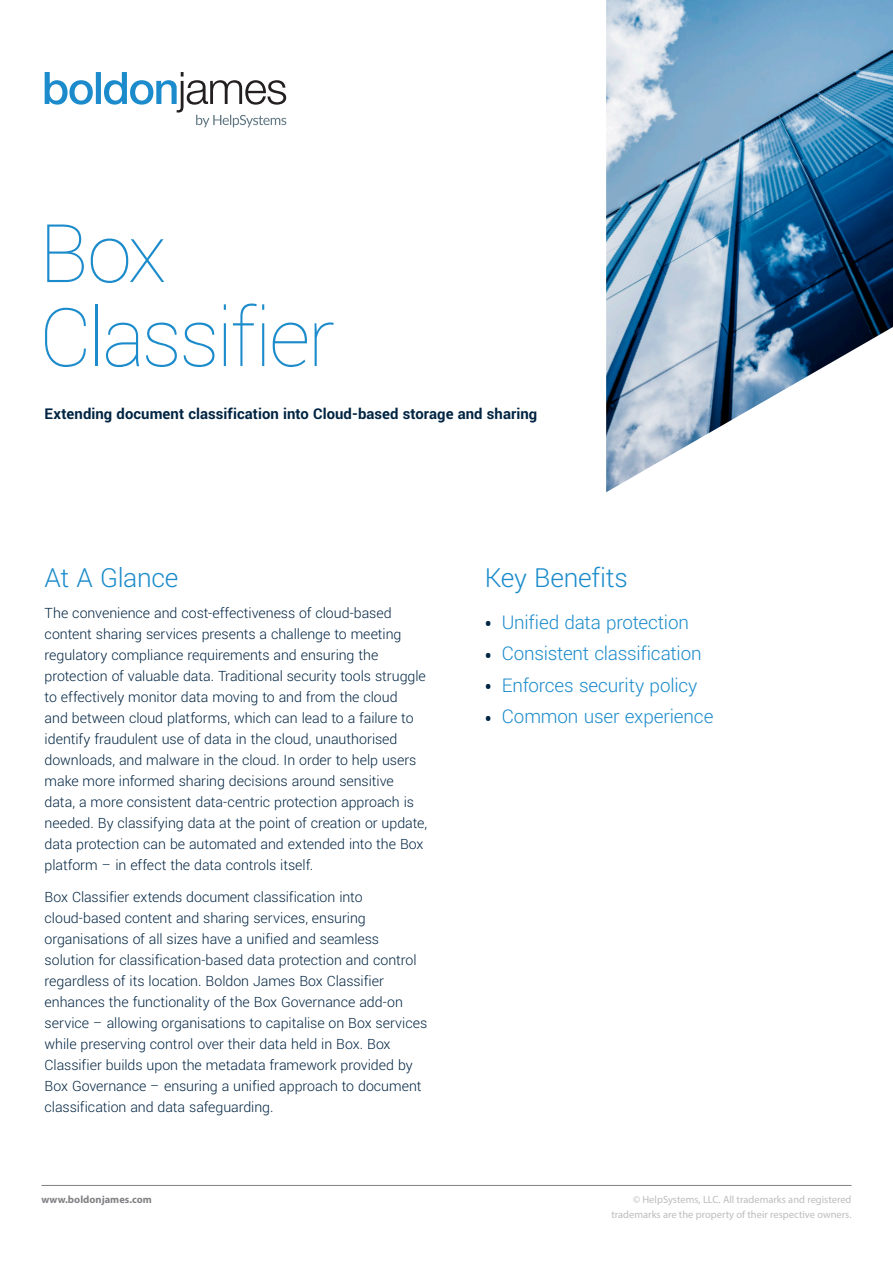
<style>
.page{position:relative;width:893px;height:1263px;background:#fff}
.page>*{position:absolute;margin:0;border:0;box-sizing:border-box;transform-origin:0 0}
.Document_Title{font:100 90px/84px "Yantramanav";letter-spacing:-.03em;color:#1b8bcb}
.Pull_Quote_Out_Text{font:300 29.25px "Yantramanav";letter-spacing:-.01em;color:#1b8bcb}
.Section_Heading{font:300 29.25px "Yantramanav";letter-spacing:-.015em;color:#1b8bcb}
.t1{font:300 21px "Yantramanav";letter-spacing:-.01em;color:#1b8bcb}
.Body_Copy{font:700 16.5px "Yantramanav";letter-spacing:.005em;color:#002442}
.Body_Copy-2{font:300 15.75px/21px "Yantramanav";letter-spacing:-.005em;color:#002442}
.t2{font:10.5px/15px "Myriad Pro";color:#bcbdc0;text-align:right}
.t3{font:700 10.5px "Myriad Pro";color:#808285}
.s1{font-weight:700;color:#002442}
</style>
<div class="page">
<hr style="left:41px;top:1185px;width:810px;height:1px;background:#808285">
<img style="left:606px;top:0;width:287px;height:492px">
<svg style="left:45px;top:72px;width:241px;height:55px"></svg>
<p class="Document_Title" style="left:39px;top:212px;width:297px">Box<br>Classifier</p>
<p class="Body_Copy" style="left:45px;top:403px;width:494px">Extending document classification into Cloud-based storage and sharing</p>
<p class="Section_Heading" style="left:45px;top:560px;width:135px">At A Glance</p>
<p class="Body_Copy-2" style="left:45px;top:603px;width:384px">The convenience and cost-effectiveness of cloud-based content sharing services presents a challenge to meeting regulatory compliance requirements and ensuring the protection of valuable data. Traditional security tools struggle to effectively monitor data moving to and from the cloud<br>and between cloud platforms, which can lead to a failure to identify fraudulent use of data in the cloud, unauthorised downloads, and malware in the cloud. In order to help users make more informed sharing decisions around sensitive data, a more consistent data-centric protection approach is needed. By classifying data at the point of creation or update, data protection can be automated and extended into the Box platform – in effect the data controls itself.</p>
<p class="Body_Copy-2" style="left:45px;top:886px;width:384px">Box Classifier extends document classification into cloud-based content and sharing services, ensuring organisations of all sizes have a unified and seamless solution for classification-based data protection and control regardless of its location. Boldon James Box Classifier enhances the functionality of the Box Governance add-on service – allowing organisations to capitalise on Box services while preserving control over their data held in Box. Box Classifier builds upon the metadata framework provided by Box Governance – ensuring a unified approach to document classification and data safeguarding.</p>
<p class="t3" style="left:41px;top:1192px;width:112px">www.boldonjames.com</p>
<p class="Pull_Quote_Out_Text" style="left:485px;top:560px;width:144px">Key Benefits</p>
<p class="t1" style="left:485px;top:609px;width:206px"><span class="s1">•</span> Unified data protection</p>
<p class="t1" style="left:485px;top:641px;width:218px"><span class="s1">•</span> Consistent classification</p>
<p class="t1" style="left:485px;top:672px;width:214px"><span class="s1">•</span> Enforces security policy</p>
<p class="t1" style="left:485px;top:704px;width:230px"><span class="s1">•</span> Common user experience</p>
<p class="t2" style="left:611px;top:1192px;width:242px">© HelpSystems, LLC. All trademarks and registered trademarks are the property of their respective owners.</p>
</div>
